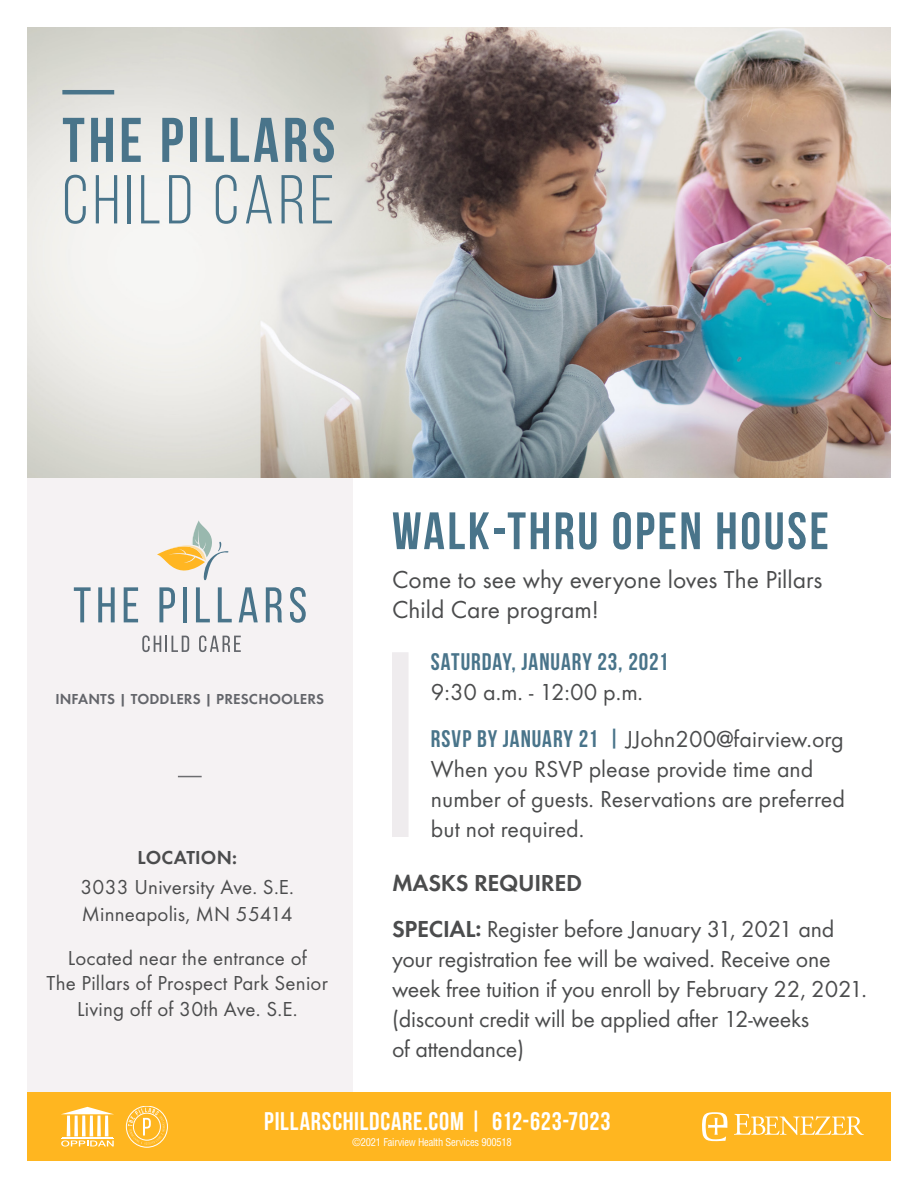
<style>
.page{position:relative;width:918px;height:1188px;background:#fff}
.page>*{position:absolute;margin:0;border:0;box-sizing:border-box;transform-origin:0 0}
.t1{font:69px "Bebas Neue";letter-spacing:.07em;color:#49748a}
.t2{font:700 63px "Bebas Neue";letter-spacing:.06em;color:#49748a}
.t3{font:700 52.5px "Bebas Neue";letter-spacing:.05em;color:#49748a}
.t4{font:25.5px/30px "Futura T";color:#4b4c4d}
.t5{font:700 25.5px "Bebas Neue";letter-spacing:.03em;color:#fff}
.t6{font:24px/30px "Futura T";letter-spacing:-.01em;color:#4b4c4d}
.t7{font:700 24px/30px "Bebas Neue";letter-spacing:.035em;color:#49748a}
.t8{font:600 24px "Futura T";letter-spacing:-.01em;color:#4b4c4d}
.t9{font:21px/25.5px "Futura T";letter-spacing:.01em;color:#4b4c4d}
.t10{font:600 19.5px "Futura T";letter-spacing:.01em;color:#4b4c4d}
.t11{font:600 15px "Futura T";letter-spacing:.01em;color:#63656a}
.t12{font:condensed 10.5px "Helvetica";letter-spacing:-.02em;color:#fff}
.s1{font-family:"Futura T";font-weight:400;color:#4b4c4d}
.s2{font-family:"Bebas Neue";font-weight:700;color:#49748a}
.s3{font-weight:600}
</style>
<div class="page">
<div style="left:27px;top:477px;width:326px;height:616px;background:#f5f2f3"></div>
<img style="left:27px;top:27px;width:864px;height:450px">
<div style="left:27px;top:1093px;width:864px;height:68px;background:#ffb620"></div>
<svg style="left:702px;top:1112px;width:25px;height:29px"></svg>
<svg style="left:734px;top:1114px;width:130px;height:21px"></svg>
<svg style="left:126px;top:1106px;width:42px;height:41px"></svg>
<svg style="left:62px;top:1107px;width:51px;height:7px"></svg>
<hr style="left:67px;top:1116px;width:3px;height:20px;background:#fff">
<svg style="left:74px;top:1116px;width:4px;height:20px"></svg>
<svg style="left:82px;top:1116px;width:4px;height:20px"></svg>
<hr style="left:90px;top:1116px;width:3px;height:20px;background:#fff">
<svg style="left:97px;top:1116px;width:4px;height:20px"></svg>
<hr style="left:105px;top:1116px;width:3px;height:20px;background:#fff">
<svg style="left:61px;top:1140px;width:53px;height:7px"></svg>
<hr style="left:62px;top:1137px;width:51px;height:1px;background:#fff">
<hr style="left:61px;top:1139px;width:53px;height:1px;background:#fff">
<div style="left:392px;top:652px;width:17px;height:185px;background:#efecee"></div>
<svg style="left:74px;top:587px;width:17px;height:35px"></svg>
<svg style="left:98px;top:587px;width:17px;height:35px"></svg>
<svg style="left:124px;top:587px;width:14px;height:35px"></svg>
<svg style="left:159px;top:587px;width:16px;height:35px"></svg>
<hr style="left:183px;top:587px;width:4px;height:35px;background:#49748a">
<svg style="left:196px;top:587px;width:14px;height:35px"></svg>
<svg style="left:218px;top:587px;width:14px;height:35px"></svg>
<svg style="left:239px;top:587px;width:19px;height:35px"></svg>
<svg style="left:266px;top:587px;width:16px;height:35px"></svg>
<svg style="left:290px;top:587px;width:16px;height:36px"></svg>
<svg style="left:142px;top:635px;width:47px;height:17px"></svg>
<svg style="left:199px;top:635px;width:42px;height:17px"></svg>
<svg style="left:157px;top:520px;width:71px;height:60px"></svg>
<svg style="left:178px;top:776px;width:24px;height:1px"></svg>
<hr style="left:62px;top:90px;width:52px;height:4px;background:#49748a">
<p class="t2" style="left:62px;top:106px;width:275px">THE PILLARS</p>
<p class="t1" style="left:62px;top:163px;width:274px">CHILD CARE</p>
<p class="t11" style="left:55px;top:690px;width:270px">INFANTS | TODDLERS | PRESCHOOLERS</p>
<p class="t10" style="left:138px;top:846px;width:101px">LOCATION:</p>
<p class="t9" style="left:80px;top:873px;width:215px;line-height:27px">3033 University Ave. S.E.<br>Minneapolis, MN 55414</p>
<p class="t9" style="left:47px;top:945px;width:283px;text-align:center">Located near the entrance of<br>The Pillars of Prospect Park Senior<br>Living off of 30th Ave. S.E.</p>
<p class="t3" style="left:392px;top:502px;width:438px">WALK-THRU OPEN HOUSE</p>
<p class="t4" style="left:392px;top:564px;width:432px">Come to see why everyone loves The Pillars<br>Child Care program!</p>
<p class="t7" style="left:431px;top:647px;width:239px">SATURDAY, JANUARY 23, 2021<br><span class="s1">9:30 a.m. - 12:00 p.m.</span></p>
<p class="t6" style="left:431px;top:724px;width:416px"><span class="s2">RSVP BY JANUARY 21 |</span> JJohn200@fairview.org When you RSVP please provide time and number of guests. Reservations are preferred but not required.</p>
<p class="t8" style="left:392px;top:868px;width:192px">MASKS REQUIRED</p>
<p class="t6" style="left:392px;top:914px;width:476px"><span class="s3">SPECIAL:</span> Register before January 31, 2021 and your registration fee will be waived. Receive one week free tuition if you enroll by February 22, 2021. (discount credit will be applied after 12-weeks<br>of attendance)</p>
<p class="t5" style="left:264px;top:1107px;width:348px">PILLARSCHILDCARE.COM | 612-623-7023</p>
<p class="t12" style="left:353px;top:1136px;width:161px">©2021 Fairview Health Services 900518</p>
</div>
